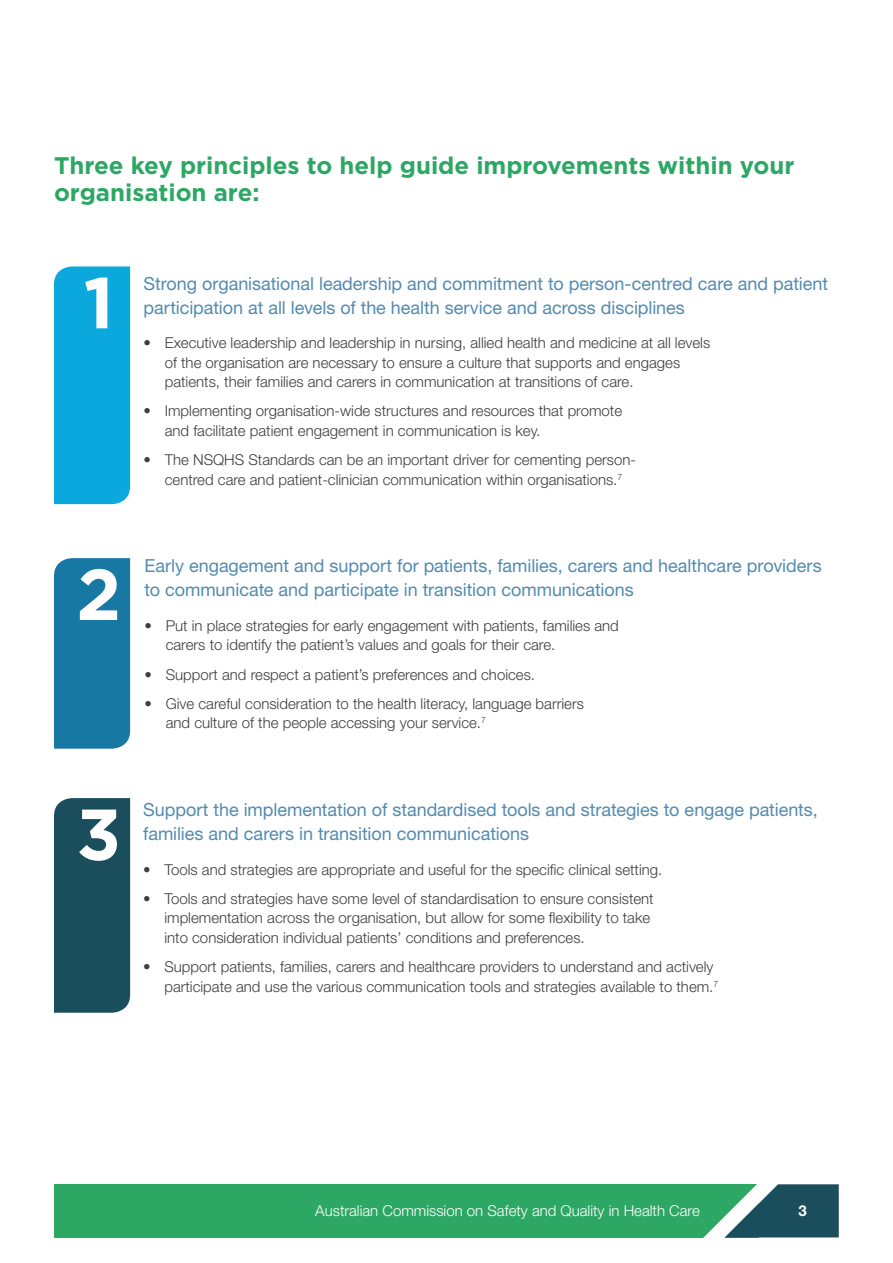
<style>
.page{position:relative;width:893px;height:1263px;background:#fff}
.page>*{position:absolute;margin:0;border:0;box-sizing:border-box;transform-origin:0 0}
.Super_large{font:700 72px "Gotham";color:#fff}
.HEADLINE{font:700 24px/27px "Gotham";color:#2da764}
.Key_principles_main{font:18px/24px "Helvetica Neue LT Std";letter-spacing:-.005em;color:#528bb0}
.t1{font:300 15px/19.5px "Helvetica Neue LT Std";color:#3e3e3f}
.t2{font:300 15px "Helvetica Neue LT Std";color:#fff}
.Folio_-_left{font:700 15px "Helvetica Neue LT Std";color:#fff}
</style>
<div class="page">
<div style="left:54px;top:1184px;width:704px;height:53px;background:#2da764"></div>
<svg style="left:680px;top:1184px;width:159px;height:54px"></svg>
<div style="left:54px;top:266px;width:76px;height:238px;background:#0ba8de"></div>
<div style="left:54px;top:558px;width:76px;height:191px;background:#1878a4"></div>
<div style="left:54px;top:798px;width:76px;height:215px;background:#1b4e5d"></div>
<p class="HEADLINE" style="left:54px;top:152px;width:742px">Three key principles to help guide improvements within your organisation are:</p>
<p class="Super_large" style="left:84px;top:255px;width:32px">1</p>
<p class="Key_principles_main" style="left:144px;top:271px;width:686px">Strong organisational leadership and commitment to person-centred care and patient participation at all levels of the health service and across disciplines</p>
<p class="t1" style="left:165px;top:333px;width:547px;text-indent:-21px">• Executive leadership and leadership in nursing, allied health and medicine at all levels of the organisation are necessary to ensure a culture that supports and engages patients, their families and carers in communication at transitions of care.</p>
<p class="t1" style="left:165px;top:401px;width:459px;text-indent:-21px">• Implementing organisation-wide structures and resources that promote and facilitate patient engagement in communication is key.</p>
<p class="t1" style="left:144px;top:450px;width:494px;text-align:center">• The NSQHS Standards can be an important driver for cementing person&shy;centred care and patient-clinician communication within organisations.<sup>7</sup></p>
<p class="Super_large" style="left:76px;top:547px;width:46px">2</p>
<p class="Key_principles_main" style="left:144px;top:554px;width:679px">Early engagement and support for patients, families, carers and healthcare providers to communicate and participate in transition communications</p>
<p class="t1" style="left:166px;top:615px;width:455px;text-indent:-21px">• Put in place strategies for early engagement with patients, families and carers to identify the patient’s values and goals for their care.</p>
<p class="t1" style="left:144px;top:664px;width:392px">• Support and respect a patient’s preferences and choices.</p>
<p class="t1" style="left:166px;top:693px;width:420px;text-indent:-21px">• Give careful consideration to the health literacy, language barriers and culture of the people accessing your service.<sup>7</sup></p>
<p class="Super_large" style="left:76px;top:787px;width:46px">3</p>
<p class="Key_principles_main" style="left:143px;top:797px;width:676px">Support the implementation of standardised tools and strategies to engage patients, families and carers in transition communications</p>
<p class="t1" style="left:143px;top:859px;width:521px">• Tools and strategies are appropriate and useful for the specific clinical setting.</p>
<p class="t1" style="left:164px;top:888px;width:491px;text-indent:-21px">• Tools and strategies have some level of standardisation to ensure consistent implementation across the organisation, but allow for some flexibility to take into consideration individual patients’ conditions and preferences.</p>
<p class="t1" style="left:164px;top:957px;width:555px;text-indent:-21px">• Support patients, families, carers and healthcare providers to understand and actively participate and use the various communication tools and strategies available to them.<sup>7</sup></p>
<p class="t2" style="left:315px;top:1201px;width:386px">Australian Commission on Safety and Quality in Health Care</p>
<p class="Folio_-_left" style="left:798px;top:1201px;width:10px">3</p>
</div>
